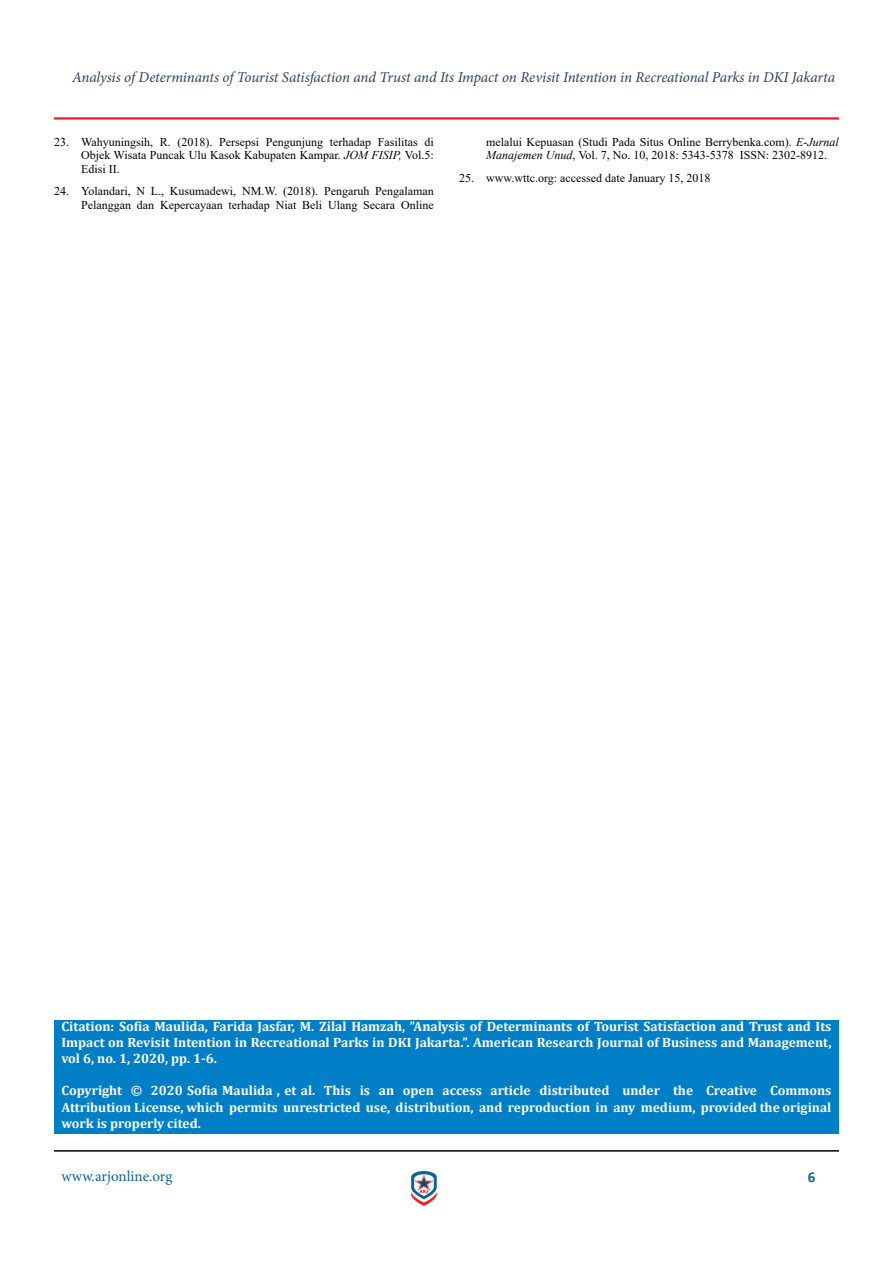
<style>
.page{position:relative;width:893px;height:1263px;background:#fff}
.page>*{position:absolute;margin:0;border:0;box-sizing:border-box;transform-origin:0 0}
.t1{font:italic 15px "Minion Pro";letter-spacing:-.01em;color:#2b4261}
.t2{font:15px "Minion Pro";color:#0b6394}
.t3{font:700 15px "Calibri";color:#0b6394}
.t4{font:700 13.5px/16.2px "Cambria";color:#fff;text-align:justify}
.t5{font:12px/13.5px "Times New Roman";color:#000;text-align:justify}
.s1{font-style:italic}
</style>
<div class="page">
<hr style="left:54px;top:117px;width:785px;height:3px;background:#ed1d24">
<hr style="left:54px;top:1150px;width:785px;height:1px;background:#000101">
<img style="left:411px;top:1171px;width:26px;height:34px">
<div style="left:54px;top:1020px;width:785px;height:114px;background:#007fc7"></div>
<p class="t1" style="left:72px;top:67px;width:765px">Analysis of Determinants of Tourist Satisfaction and Trust and Its Impact on Revisit Intention in Recreational Parks in DKI Jakarta</p>
<p class="t5" style="left:81px;top:135px;width:354px;text-indent:-27px">23. Wahyuningsih, R. (2018). Persepsi Pengunjung terhadap Fasilitas di Objek Wisata Puncak Ulu Kasok Kabupaten Kampar. <span class="s1">JOM FISIP,</span> Vol.5:<br>Edisi II.</p>
<p class="t5" style="left:54px;top:184px;width:381px;text-align:right">24. Yolandari, N L., Kusumadewi, NM.W. (2018). Pengaruh Pengalaman<br>Pelanggan dan Kepercayaan terhadap Niat Beli Ulang Secara Online</p>
<p class="t5" style="left:486px;top:135px;width:354px">melalui Kepuasan (Studi Pada Situs Online Berrybenka.com). <span class="s1">E-Jurnal<br>Manajemen Unud</span>, Vol. 7, No. 10, 2018: 5343-5378 ISSN: 2302-8912.</p>
<p class="t5" style="left:459px;top:171px;width:253px">25. www.wttc.org: accessed date January 15, 2018</p>
<p class="t4" style="left:62px;top:1017px;width:771px">Citation: Sofia Maulida, Farida Jasfar, M. Zilal Hamzah, ”Analysis of Determinants of Tourist Satisfaction and Trust and Its Impact on Revisit Intention in Recreational Parks in DKI Jakarta.”. American Research Journal of Business and Management, vol 6, no. 1, 2020, pp. 1-6.</p>
<p class="t4" style="left:61px;top:1082px;width:771px">Copyright © 2020 Sofia Maulida , et al. This is an open access article distributed under the Creative Commons Attribution License, which permits unrestricted use, distribution, and reproduction in any medium, provided the original work is properly cited.</p>
<p class="t2" style="left:62px;top:1166px;width:112px">www.arjonline.org</p>
<p class="t3" style="left:808px;top:1166px;width:9px">6</p>
</div>
